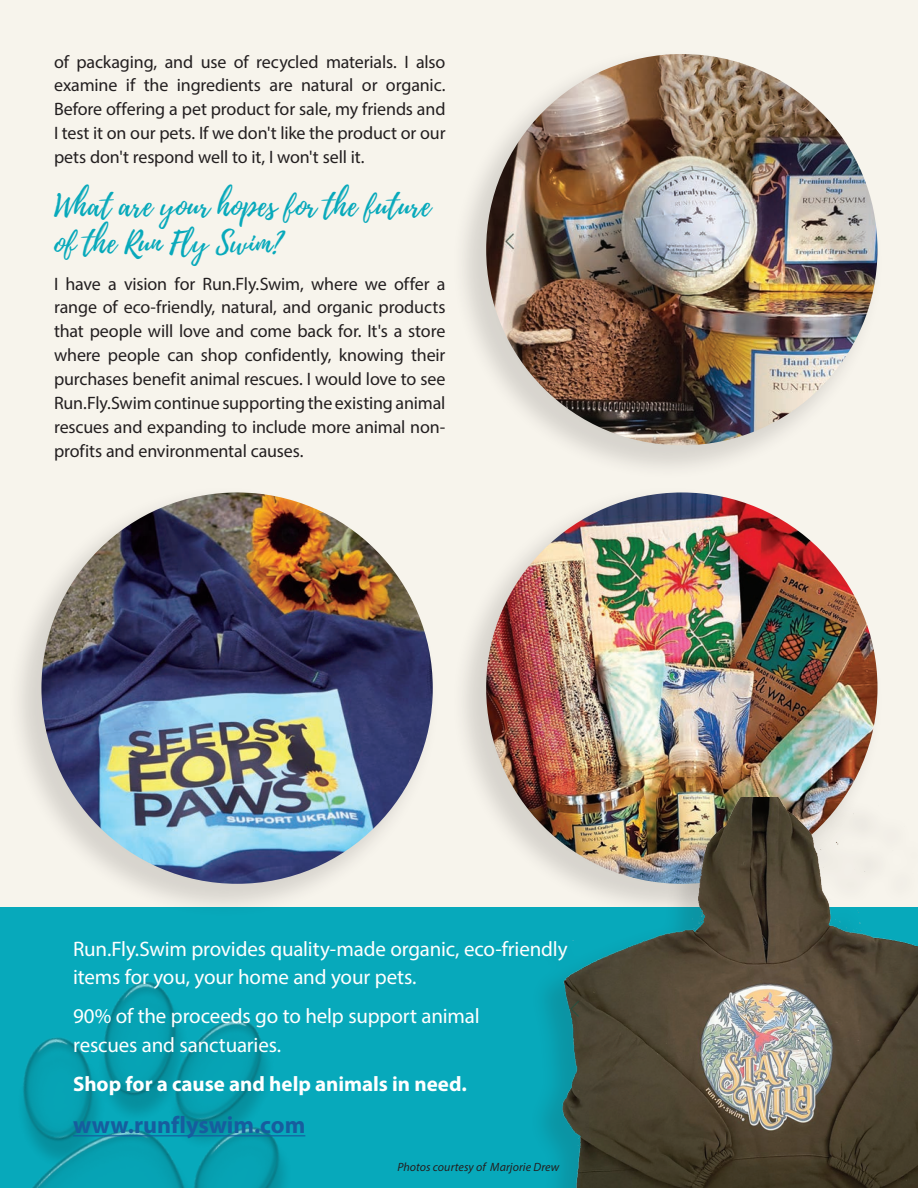
<style>
.page{position:relative;width:918px;height:1188px;background:#f7f4ec}
.page>*{position:absolute;margin:0;border:0;box-sizing:border-box;transform-origin:0 0}
.Playlist_Script_20_2{font:30px/37.5px "Playlist Script";letter-spacing:.02em;color:#07a9bb}
.Body_Text_12_15{font:700 24px "Myriad Pro";letter-spacing:-.005em;color:#175d9e}
.Body_Text_12_15-2{font:21px/28.5px "Myriad Pro";letter-spacing:-.01em;color:#fff}
.Body_Text_12_15-3{font:700 21px "Myriad Pro";letter-spacing:-.005em;color:#fff}
.Body_Text_12_15-4{font:18px/24px "Myriad Pro";letter-spacing:-.005em;color:#231f20;text-align:justify}
.Body_Text_12_15-5{font:italic 12px "Myriad Pro";letter-spacing:.005em;color:#231f20}
</style>
<div class="page">
<div style="left:452px;top:485px;width:433px;height:433px;background:#231f20;opacity:.15"></div>
<img style="left:486px;top:492px;width:392px;height:392px;border-radius:196px">
<div style="left:452px;top:47px;width:433px;height:433px;background:#231f20;opacity:.15"></div>
<img style="left:486px;top:54px;width:392px;height:391px;border-radius:196px">
<div style="left:0;top:907px;width:918px;height:281px;background:#07a9bb"></div>
<img style="left:23px;top:982px;width:283px;height:206px">
<hr style="left:73px;top:1135px;width:232px;height:1px;background:#175d9e">
<div style="left:529px;top:790px;width:389px;height:398px;background:#231f20;opacity:.15"></div>
<img style="left:551px;top:797px;width:367px;height:391px">
<div style="left:7px;top:485px;width:433px;height:433px;background:#231f20;opacity:.15"></div>
<img style="left:41px;top:492px;width:392px;height:392px;border-radius:196px">
<p class="Body_Text_12_15-4" style="left:54px;top:49px;width:393px">of packaging, and use of recycled materials. I also examine if the ingredients are natural or organic.<br>Before offering a pet product for sale, my friends and I test it on our pets. If we don't like the product or our pets don't respond well to it, I won't sell it.</p>
<p class="Playlist_Script_20_2" style="left:54px;top:187px;width:378px">What are your hopes for the future of the Run Fly Swim?</p>
<p class="Body_Text_12_15-4" style="left:54px;top:271px;width:393px">I have a vision for Run.Fly.Swim, where we offer a range of eco-friendly, natural, and organic products that people will love and come back for. It's a store where people can shop confidently, knowing their purchases benefit animal rescues. I would love to see Run.Fly.Swim continue supporting the existing animal rescues and expanding to include more animal non&shy;profits and environmental causes.</p>
<p class="Body_Text_12_15-2" style="left:73px;top:934px;width:496px">Run.Fly.Swim provides quality-made organic, eco-friendly items for you, your home and your pets.</p>
<p class="Body_Text_12_15-2" style="left:73px;top:1002px;width:408px">90% of the proceeds go to help support animal rescues and sanctuaries.</p>
<p class="Body_Text_12_15-3" style="left:73px;top:1070px;width:395px">Shop for a cause and help animals in need.</p>
<p class="Body_Text_12_15" style="left:73px;top:1110px;width:234px">www.runflyswim.com</p>
<p class="Body_Text_12_15-5" style="left:397px;top:1160px;width:163px">Photos courtesy of Marjorie Drew</p>
</div>
